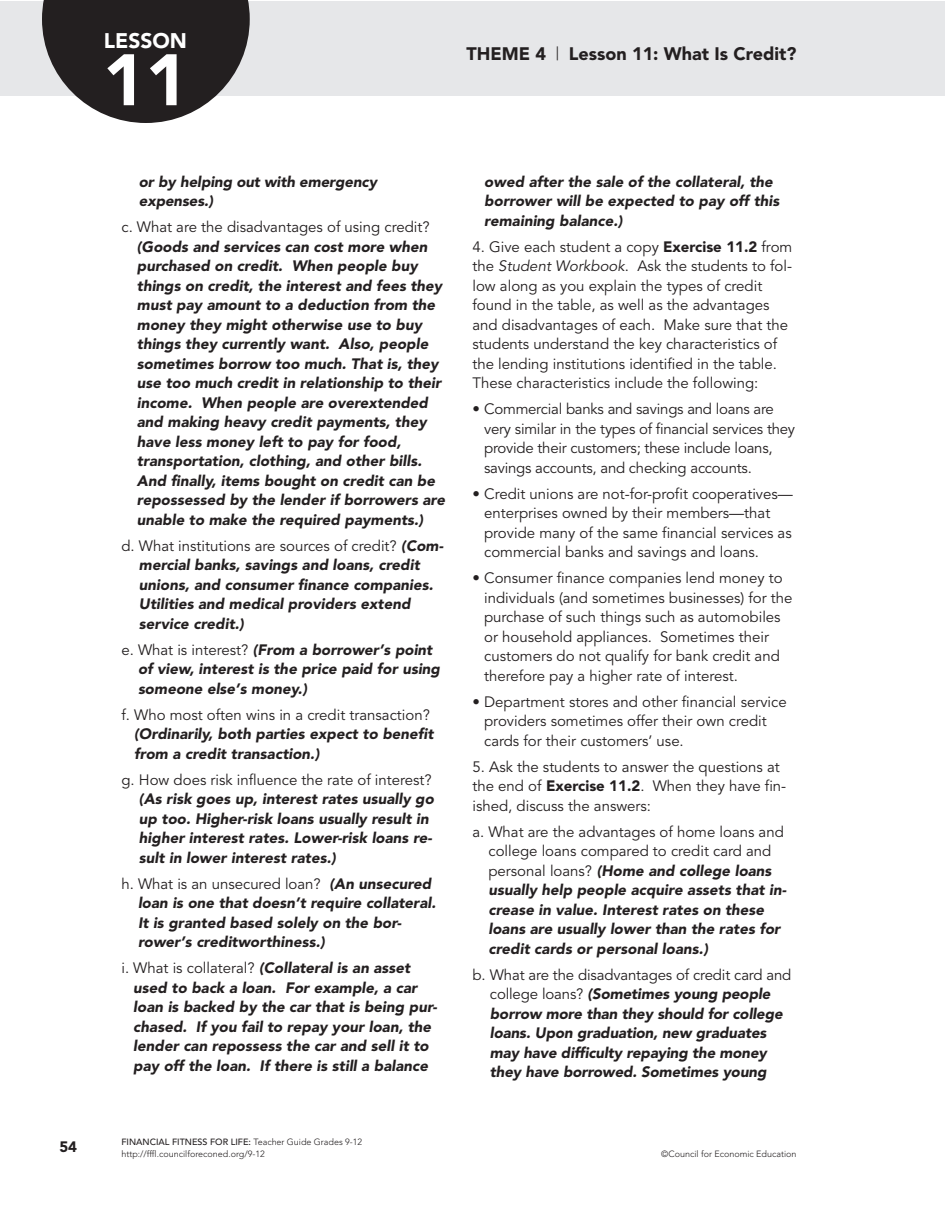
<style>
.page{position:relative;width:945px;height:1215px;background:#fff}
.page>*{position:absolute;margin:0;border:0;box-sizing:border-box;transform-origin:0 0}
.t1{font:900 72px "Avenir";color:#fff}
.t2{font:900 21px "Avenir";color:#fff}
.t3{font:900 18px "Avenir";color:#231f20}
.t4{font:italic 900 15px/19.5px "Avenir";letter-spacing:.005em;color:#231f20}
.t5{font:15px/19.5px "Avenir";color:#231f20}
.t6{font:900 15px "Avenir";color:#231f20}
.t7{font:300 9px/12px "Avenir";color:#231f20}
.s1{font-weight:300}
.s2{font-weight:400;font-style:normal}
.s3{font-weight:900}
.s4{font-style:italic}
.s5{font-weight:500}
</style>
<div class="page">
<div style="left:0;top:2px;width:932px;height:94px;background:#e6e7e9"></div>
<svg style="left:42px;top:0;width:208px;height:123px"></svg>
<div style="left:932px;top:2px;width:13px;height:94px;background:#e6e7e9"></div>
<p class="t2" style="left:104px;top:32px;width:85px">LESSON</p>
<p class="t1" style="left:103px;top:51px;width:87px">11</p>
<p class="t3" style="left:466px;top:47px;width:332px">THEME 4 <span class="s1">|</span> Lesson 11: What Is Credit?</p>
<p class="t4" style="left:139px;top:173px;width:240px">or by helping out with emergency expenses.)</p>
<p class="t4" style="left:137px;top:219px;width:310px;text-indent:-15px"><span class="s2">c. What are the disadvantages of using credit? </span>(Goods and services can cost more when purchased on credit. When people buy things on credit, the interest and fees they must pay amount to a deduction from the money they might otherwise use to buy things they currently want. Also, people sometimes borrow too much. That is, they use too much credit in relationship to their income. When people are overextended and making heavy credit payments, they have less money left to pay for food, transportation, clothing, and other bills.<br>And finally, items bought on credit can be repossessed by the lender if borrowers are unable to make the required payments.)</p>
<p class="t4" style="left:139px;top:537px;width:306px;text-indent:-17px"><span class="s2">d. What institutions are sources of credit?</span> (Com&shy;mercial banks, savings and loans, credit unions, and consumer finance companies.<br>Utilities and medical providers extend service credit.)</p>
<p class="t4" style="left:138px;top:641px;width:304px;text-indent:-17px"><span class="s2">e. What is interest?</span> (From a borrower’s point of view, interest is the price paid for using someone else’s money.)</p>
<p class="t4" style="left:134px;top:706px;width:301px;text-indent:-13px"><span class="s2">f. Who most often wins in a credit transaction? </span>(Ordinarily, both parties expect to benefit from a credit transaction.)</p>
<p class="t4" style="left:139px;top:771px;width:297px;text-indent:-17px"><span class="s2">g. How does risk influence the rate of interest? </span>(As risk goes up, interest rates usually go up too. Higher-risk loans usually result in higher interest rates. Lower-risk loans re&shy;sult in lower interest rates.)</p>
<p class="t4" style="left:138px;top:875px;width:299px;text-indent:-16px"><span class="s2">h. What is an unsecured loan?</span> (An unsecured loan is one that doesn’t require collateral.<br>It is granted based solely on the bor&shy;rower’s creditworthiness.)</p>
<p class="t4" style="left:133px;top:959px;width:305px;text-indent:-12px"><span class="s2">i. What is collateral?</span> (Collateral is an asset used to back a loan. For example, a car loan is backed by the car that is being pur&shy;chased. If you fail to repay your loan, the lender can repossess the car and sell it to pay off the loan. If there is still a balance</p>
<p class="t4" style="left:484px;top:173px;width:297px">owed after the sale of the collateral, the borrower will be expected to pay off this remaining balance.)</p>
<p class="t5" style="left:473px;top:238px;width:321px">4. Give each student a copy <span class="s3">Exercise 11.2</span> from the <span class="s4">Student Workbook</span>. Ask the students to fol&shy;low along as you explain the types of credit found in the table, as well as the advantages and disadvantages of each. Make sure that the students understand the key characteristics of the lending institutions identified in the table.<br>These characteristics include the following:</p>
<p class="t5" style="left:484px;top:401px;width:313px;text-indent:-12px">• Commercial banks and savings and loans are very similar in the types of financial services they provide their customers; these include loans, savings accounts, and checking accounts.</p>
<p class="t5" style="left:484px;top:485px;width:310px;text-indent:-12px">• Credit unions are not-for-profit cooperatives— enterprises owned by their members—that provide many of the same financial services as commercial banks and savings and loans.</p>
<p class="t5" style="left:484px;top:570px;width:310px;text-indent:-12px">• Consumer finance companies lend money to individuals (and sometimes businesses) for the purchase of such things such as automobiles or household appliances. Sometimes their customers do not qualify for bank credit and therefore pay a higher rate of interest.</p>
<p class="t5" style="left:484px;top:693px;width:304px;text-indent:-12px">• Department stores and other financial service providers sometimes offer their own credit cards for their customers’ use.</p>
<p class="t5" style="left:473px;top:758px;width:315px">5. Ask the students to answer the questions at the end of <span class="s3">Exercise 11.2</span>. When they have fin&shy;ished, discuss the answers:</p>
<p class="t4" style="left:488px;top:823px;width:299px;text-indent:-16px"><span class="s2">a. What are the advantages of home loans and college loans compared to credit card and personal loans?</span> (Home and college loans usually help people acquire assets that in&shy;crease in value. Interest rates on these loans are usually lower than the rates for credit cards or personal loans.)</p>
<p class="t4" style="left:473px;top:966px;width:320px;text-align:center"><span class="s2">b. What are the disadvantages of credit card and college loans?</span> (Sometimes young people borrow more than they should for college loans. Upon graduation, new graduates<br>may have difficulty repaying the money<br>they have borrowed. Sometimes young</p>
<p class="t6" style="left:59px;top:1141px;width:19px">54</p>
<p class="t7" style="left:122px;top:1136px;width:242px"><span class="s5">FINANCIAL FITNESS FOR LIFE:</span> Teacher Guide Grades 9-12 http://fffl.councilforeconed.org/9-12</p>
<p class="t7" style="left:661px;top:1148px;width:137px">©Council for Economic Education</p>
</div>
